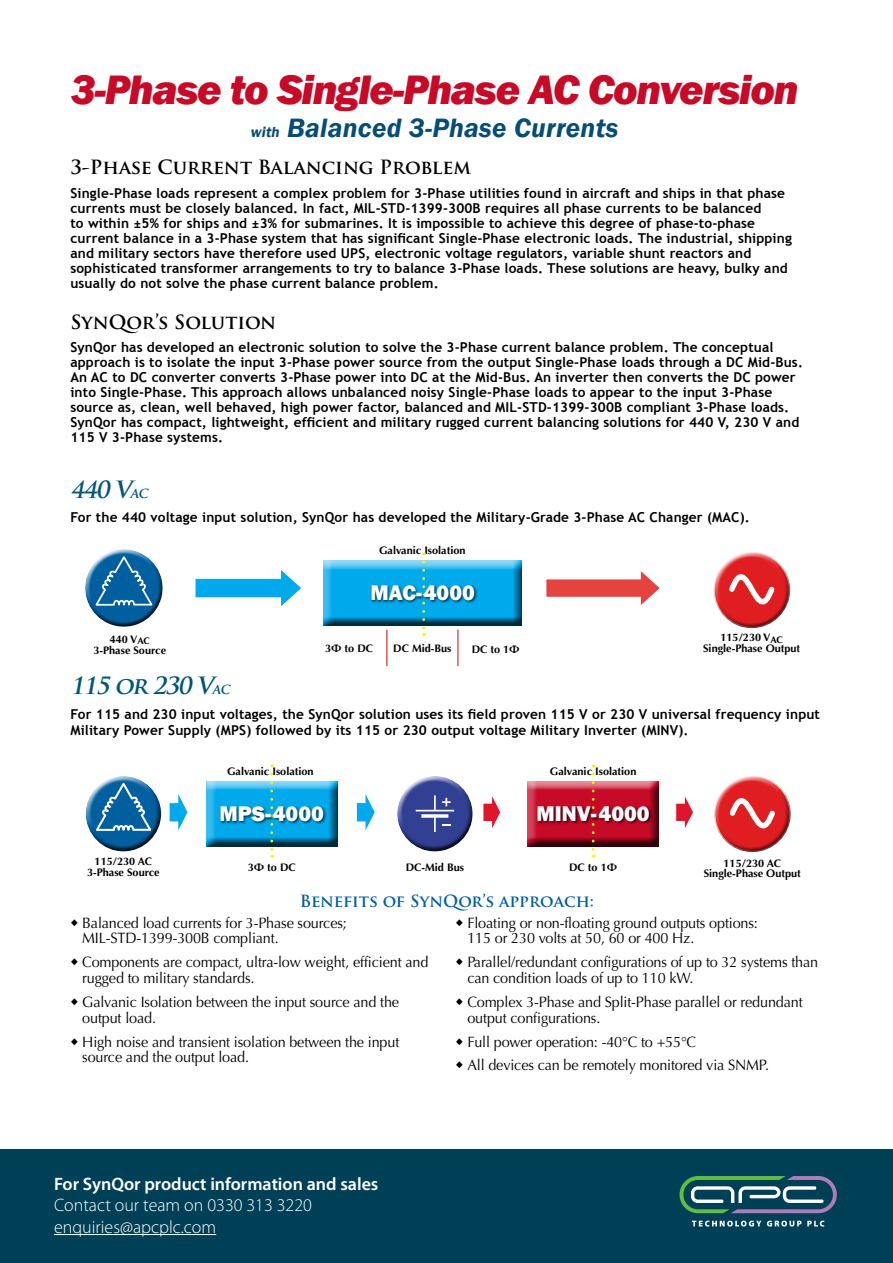
<style>
.page{position:relative;width:893px;height:1263px;background:#fff}
.page>*{position:absolute;margin:0;border:0;box-sizing:border-box;transform-origin:0 0}
.t1{font:italic 800 42.3px "Franklin Gothic";letter-spacing:-.03em;color:#c60a27}
.t2{font:italic 600 27.3px "Franklin Gothic";letter-spacing:.01em;color:#064d76}
.t3{font:italic 700 23.25px "Trajan Pro";color:#005676}
.t4{font:800 21.9px "Franklin Gothic";color:#fff}
.t5{font:700 19.05px "Trajan Pro";color:#000}
.t6{font:300 18px/21.6px "Myriad Pro";color:#fff}
.t7{font:600 18px "Myriad Pro";color:#fff}
.t8{font:700 16.35px "Trajan Pro";color:#005f9f}
.t9{font:15px/15.8px "Optima";letter-spacing:-.01em;color:#000;scale:.96 1}
.t10{font:700 13.65px/15px "Trebuchet MS";letter-spacing:.01em;color:#000}
.t11{font:700 10.95px/10.9px "Optima";color:#000;text-align:center}
.s1{font-size:15px}
.s2{font-size:12.3px}
.s3{font-family:"Palatino"}
</style>
<div class="page">
<div style="left:0;top:1149px;width:893px;height:114px;background:#004056"></div>
<svg style="left:692px;top:1220px;width:132px;height:6px"></svg>
<svg style="left:679px;top:1176px;width:158px;height:37px"></svg>
<hr style="left:54px;top:1234px;width:162px;height:1px;background:#fff">
<svg style="left:196px;top:570px;width:105px;height:36px"></svg>
<svg style="left:546px;top:571px;width:114px;height:34px"></svg>
<div style="left:85px;top:561px;width:80px;height:66px;background:#000;opacity:.75"></div>
<svg style="left:95px;top:550px;width:59px;height:57px;background:#3680b3"></svg>
<div style="left:322px;top:560px;width:202px;height:66px;background:#000;opacity:.75"></div>
<svg style="left:422px;top:562px;width:3px;height:74px"></svg>
<hr style="left:386px;top:629px;width:2px;height:37px;background:#e5433f">
<hr style="left:457px;top:629px;width:2px;height:37px;background:#e5433f">
<div style="left:370px;top:584px;width:108px;height:20px;background:#000;opacity:.75"></div>
<svg style="left:357px;top:794px;width:18px;height:36px"></svg>
<svg style="left:483px;top:796px;width:18px;height:32px"></svg>
<svg style="left:675px;top:796px;width:19px;height:33px"></svg>
<svg style="left:409px;top:776px;width:52px;height:11px"></svg>
<div style="left:397px;top:787px;width:77px;height:65px;background:#000;opacity:.75"></div>
<svg style="left:416px;top:795px;width:38px;height:37px"></svg>
<div style="left:86px;top:787px;width:77px;height:65px;background:#000;opacity:.75"></div>
<svg style="left:95px;top:776px;width:93px;height:76px"></svg>
<svg style="left:726px;top:776px;width:53px;height:11px"></svg>
<div style="left:714px;top:787px;width:79px;height:65px;background:#451215;opacity:.75"></div>
<svg style="left:727px;top:795px;width:51px;height:36px"></svg>
<div style="left:526px;top:781px;width:134px;height:66px;background:#000;opacity:.75"></div>
<svg style="left:592px;top:774px;width:2px;height:83px"></svg>
<div style="left:536px;top:805px;width:117px;height:20px;background:#000;opacity:.75"></div>
<div style="left:205px;top:781px;width:134px;height:66px;background:#000;opacity:.75"></div>
<svg style="left:270px;top:774px;width:3px;height:83px"></svg>
<div style="left:219px;top:805px;width:108px;height:20px;background:#000;opacity:.75"></div>
<svg style="left:725px;top:552px;width:54px;height:11px"></svg>
<div style="left:713px;top:563px;width:79px;height:65px;background:#451215;opacity:.75"></div>
<svg style="left:726px;top:571px;width:51px;height:36px"></svg>
<h1 class="t1" style="left:71px;top:62px;width:729px">3-Phase to Single-Phase AC Conversion</h1>
<h2 class="t2" style="left:251px;top:110px;width:369px"><span class="s1">with</span> Balanced 3-Phase Currents</h2>
<h3 class="t5" style="left:70px;top:156px;width:402px">3-Phase Current Balancing Problem</h3>
<p class="t10" style="left:70px;top:185px;width:723px">Single-Phase loads represent a complex problem for 3-Phase utilities found in aircraft and ships in that phase currents must be closely balanced. In fact, MIL-STD-1399-300B requires all phase currents to be balanced<br>to within ±5% for ships and ±3% for submarines. It is impossible to achieve this degree of phase-to-phase current balance in a 3-Phase system that has significant Single-Phase electronic loads. The industrial, shipping and military sectors have therefore used UPS, electronic voltage regulators, variable shunt reactors and sophisticated transformer arrangements to try to balance 3-Phase loads. These solutions are heavy, bulky and usually do not solve the phase current balance problem.</p>
<h3 class="t5" style="left:70px;top:310px;width:207px">SynQor’s Solution</h3>
<p class="t10" style="left:70px;top:340px;width:734px">SynQor has developed an electronic solution to solve the 3-Phase current balance problem. The conceptual approach is to isolate the input 3-Phase power source from the output Single-Phase loads through a DC Mid-Bus.<br>An AC to DC converter converts 3-Phase power into DC at the Mid-Bus. An inverter then converts the DC power into Single-Phase. This approach allows unbalanced noisy Single-Phase loads to appear to the input 3-Phase source as, clean, well behaved, high power factor, balanced and MIL-STD-1399-300B compliant 3-Phase loads.<br>SynQor has compact, lightweight, efficient and military rugged current balancing solutions for 440 V, 230 V and 115 V 3-Phase systems.</p>
<h3 class="t3" style="left:70px;top:475px;width:82px">440 V<span class="s2">AC</span></h3>
<p class="t10" style="left:70px;top:510px;width:681px">For the 440 voltage input solution, SynQor has developed the Military-Grade 3-Phase AC Changer (MAC).</p>
<p class="t11" style="left:379px;top:545px;width:88px">Galvanic Isolation</p>
<h3 class="t4" style="left:370px;top:578px;width:106px">MAC-4000</h3>
<p class="t11" style="left:93px;top:634px;width:74px">440 V<sub>AC<br></sub>3-Phase Source</p>
<p class="t11" style="left:703px;top:632px;width:99px">115/230 V<sub>AC<br></sub>Single-Phase Output</p>
<p class="t11" style="left:325px;top:643px;width:50px">3<span class="s3">Φ</span> to DC</p>
<p class="t11" style="left:393px;top:643px;width:60px">DC Mid-Bus</p>
<p class="t11" style="left:472px;top:644px;width:50px">DC to 1<span class="s3">Φ</span></p>
<h3 class="t3" style="left:70px;top:671px;width:164px">115 or 230 V<span class="s2">AC</span></h3>
<p class="t10" style="left:70px;top:706px;width:751px;line-height:16.4px">For 115 and 230 input voltages, the SynQor solution uses its field proven 115 V or 230 V universal frequency input<br>Military Power Supply (MPS) followed by its 115 or 230 output voltage Military Inverter (MINV).</p>
<p class="t11" style="left:227px;top:766px;width:88px">Galvanic Isolation</p>
<h3 class="t4" style="left:219px;top:800px;width:106px">MPS-4000</h3>
<p class="t11" style="left:550px;top:766px;width:88px">Galvanic Isolation</p>
<h3 class="t4" style="left:537px;top:800px;width:115px">MINV-4000</h3>
<p class="t11" style="left:87px;top:856px;width:74px">115/230 AC<br>3-Phase Source</p>
<p class="t11" style="left:704px;top:857px;width:99px">115/230 AC<br>Single-Phase Output</p>
<p class="t11" style="left:406px;top:861px;width:60px">DC-Mid Bus</p>
<p class="t11" style="left:248px;top:861px;width:50px">3<span class="s3">Φ</span> to DC</p>
<p class="t11" style="left:569px;top:861px;width:50px">DC to 1<span class="s3">Φ</span></p>
<p class="t8" style="left:300px;top:890px;width:296px">Benefits of SynQor’s approach:</p>
<p class="t9" style="left:82px;top:915px;width:277px">Balanced load currents for 3-Phase sources;<br>MIL-STD-1399-300B compliant.</p>
<p class="t9" style="left:82px;top:954px;width:362px">Components are compact, ultra-low weight, efficient and rugged to military standards.</p>
<p class="t9" style="left:82px;top:994px;width:332px">Galvanic Isolation between the input source and the output load.</p>
<p class="t9" style="left:82px;top:1034px;width:332px">High noise and transient isolation between the input source and the output load.</p>
<p class="t9" style="left:467px;top:915px;width:304px">Floating or non-floating ground outputs options:<br>115 or 230 volts at 50, 60 or 400 Hz.</p>
<p class="t9" style="left:467px;top:954px;width:367px">Parallel/redundant configurations of up to 32 systems than can condition loads of up to 110 kW.</p>
<p class="t9" style="left:467px;top:994px;width:351px">Complex 3-Phase and Split-Phase parallel or redundant output configurations.</p>
<p class="t9" style="left:467px;top:1030px;width:316px;line-height:23.9px">Full power operation: -40°C to +55°C<br>All devices can be remotely monitored via SNMP.</p>
<h3 class="t7" style="left:54px;top:1172px;width:326px">For SynQor product information and sales</h3>
<h3 class="t6" style="left:54px;top:1194px;width:259px">Contact our team on 0330 313 3220 enquiries@apcplc.com</h3>
</div>
